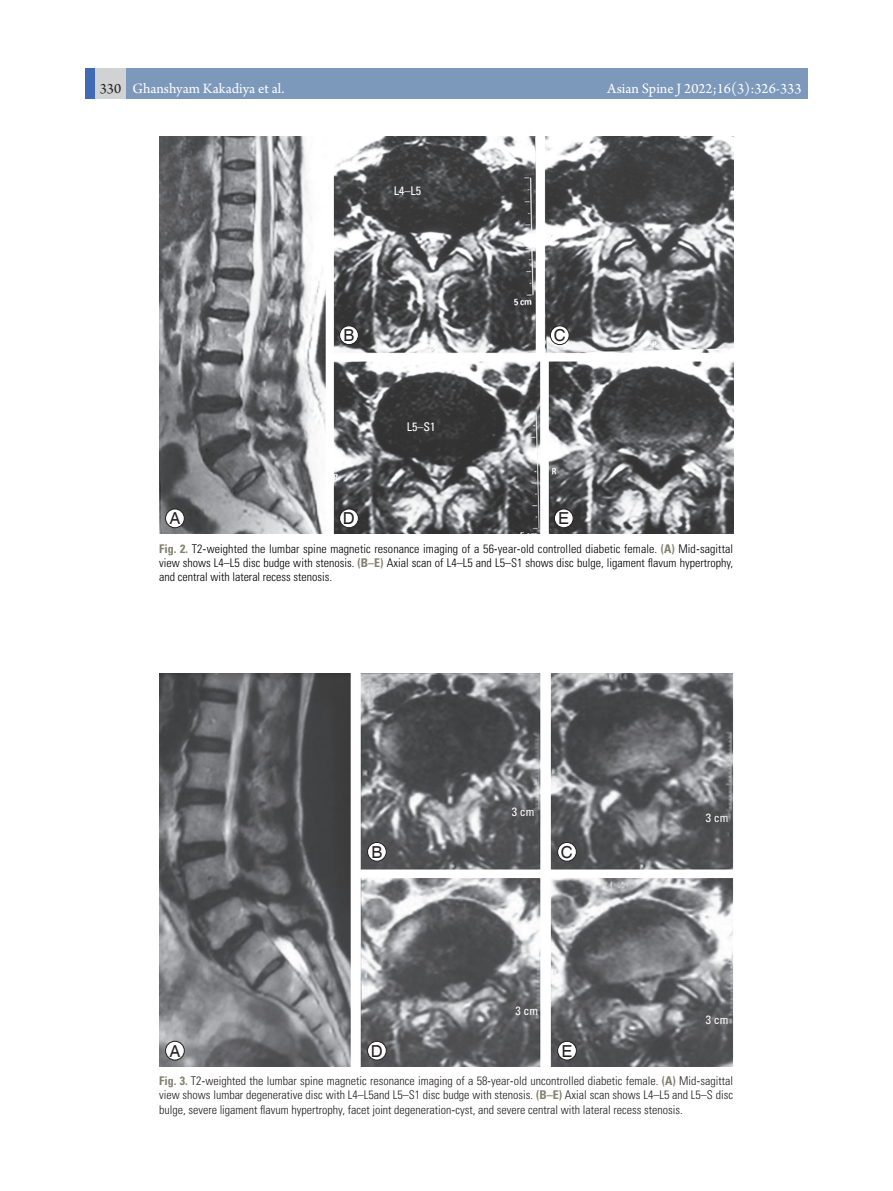
<style>
.page{position:relative;width:893px;height:1191px;background:#fff}
.page>*{position:absolute;margin:0;border:0;box-sizing:border-box;transform-origin:0 0}
.t1{font:16.5px "Helvetica";color:#231f20}
.t2{font:15px "Arno Pro";color:#fff}
.표_그림설명{font:300 condensed 12px/14.4px "Univers LT Std";color:#231f20;text-align:justify}
.표_그림설명-2{font:300 condensed 12px/14.4px "Univers LT Std";color:#000;text-align:justify}
.표_그림설명-3{font:condensed 12px "Univers LT Std";color:#fff}
.s1{color:#231f20}
.s2{font-weight:700;color:#82806e}
.s3{font-weight:400}
</style>
<div class="page">
<div style="left:85px;top:68px;width:58px;height:31px;background:#d1d2d4"></div>
<div style="left:126px;top:68px;width:682px;height:31px;background:#7c98bb"></div>
<div style="left:85px;top:68px;width:10px;height:31px;background:#406ab4"></div>
<img style="left:159px;top:136px;width:574px;height:398px">
<div style="left:166px;top:509px;width:18px;height:19px;background:#fff;border-radius:50%"></div>
<div style="left:165px;top:509px;width:19px;height:19px;border:1px solid #231f20;border-radius:50%"></div>
<div style="left:340px;top:326px;width:18px;height:18px;background:#fff;border-radius:50%"></div>
<div style="left:339px;top:326px;width:20px;height:19px;border:1px solid #231f20;border-radius:50%"></div>
<div style="left:550px;top:326px;width:19px;height:18px;background:#fff;border-radius:50%"></div>
<div style="left:550px;top:326px;width:19px;height:19px;border:1px solid #231f20;border-radius:50%"></div>
<div style="left:340px;top:509px;width:18px;height:19px;background:#fff;border-radius:50%"></div>
<div style="left:339px;top:509px;width:20px;height:19px;border:1px solid #231f20;border-radius:50%"></div>
<div style="left:554px;top:509px;width:19px;height:19px;background:#fff;border-radius:50%"></div>
<div style="left:554px;top:509px;width:19px;height:19px;border:1px solid #231f20;border-radius:50%"></div>
<img style="left:159px;top:673px;width:574px;height:393px">
<div style="left:166px;top:1041px;width:18px;height:19px;background:#fff;border-radius:50%"></div>
<div style="left:165px;top:1041px;width:19px;height:19px;border:1px solid #231f20;border-radius:50%"></div>
<div style="left:368px;top:842px;width:18px;height:19px;background:#fff;border-radius:50%"></div>
<div style="left:367px;top:842px;width:19px;height:19px;border:1px solid #231f20;border-radius:50%"></div>
<div style="left:558px;top:842px;width:18px;height:19px;background:#fff;border-radius:50%"></div>
<div style="left:557px;top:842px;width:20px;height:19px;border:1px solid #231f20;border-radius:50%"></div>
<div style="left:368px;top:1041px;width:18px;height:19px;background:#fff;border-radius:50%"></div>
<div style="left:367px;top:1041px;width:19px;height:19px;border:1px solid #231f20;border-radius:50%"></div>
<div style="left:558px;top:1041px;width:18px;height:19px;background:#fff;border-radius:50%"></div>
<div style="left:557px;top:1041px;width:20px;height:19px;border:1px solid #231f20;border-radius:50%"></div>
<p class="t2" style="left:100px;top:80px;width:186px"><span class="s1">330</span> Ghanshyam Kakadiya et al.</p>
<p class="t2" style="left:607px;top:80px;width:196px">Asian Spine J 2022;16(3):326-333</p>
<p class="표_그림설명-3" style="left:394px;top:183px;width:29px">L4–L5</p>
<p class="t1" style="left:343px;top:326px;width:13px">B</p>
<p class="t1" style="left:554px;top:326px;width:13px">C</p>
<p class="t1" style="left:169px;top:509px;width:13px">A</p>
<p class="표_그림설명-3" style="left:407px;top:419px;width:30px">L5–S1</p>
<p class="t1" style="left:343px;top:509px;width:13px">D</p>
<p class="t1" style="left:558px;top:509px;width:13px">E</p>
<p class="표_그림설명-2" style="left:159px;top:541px;width:576px"><span class="s2">Fig. 2.</span> T2<span class="s3">-</span>weighted the lumbar spine magnetic resonance imaging of a 56<span class="s3">-</span>year<span class="s3">-</span>old controlled diabetic female. <span class="s2">(A)</span> Mid<span class="s3">-</span>sagittal view shows L4–L5 disc budge with stenosis. <span class="s2">(B–E)</span> Axial scan of L4–L5 and L5–S1 shows disc bulge, ligament flavum hypertrophy, and central with lateral recess stenosis.</p>
<p class="t1" style="left:169px;top:1041px;width:13px">A</p>
<p class="표_그림설명-3" style="left:512px;top:804px;width:24px">3 cm</p>
<p class="t1" style="left:371px;top:842px;width:13px">B</p>
<p class="t1" style="left:561px;top:842px;width:13px">C</p>
<p class="표_그림설명-3" style="left:516px;top:1003px;width:24px">3 cm</p>
<p class="t1" style="left:371px;top:1041px;width:13px">D</p>
<p class="t1" style="left:561px;top:1041px;width:13px">E</p>
<p class="표_그림설명-3" style="left:706px;top:809px;width:24px">3 cm</p>
<p class="표_그림설명-3" style="left:706px;top:1012px;width:24px">3 cm</p>
<p class="표_그림설명" style="left:159px;top:1073px;width:576px"><span class="s2">Fig. 3.</span> T2<span class="s3">-</span>weighted the lumbar spine magnetic resonance imaging of a 58<span class="s3">-</span>year<span class="s3">-</span>old uncontrolled diabetic female. <span class="s2">(A)</span> Mid<span class="s3">-</span>sagittal view shows lumbar degenerative disc with L4–L5and L5–S1 disc budge with stenosis. <span class="s2">(B–E)</span> Axial scan shows L4–L5 and L5–S disc bulge, severe ligament flavum hypertrophy, facet joint degeneration<span class="s3">-</span>cyst, and severe central with lateral recess stenosis.</p>
</div>
